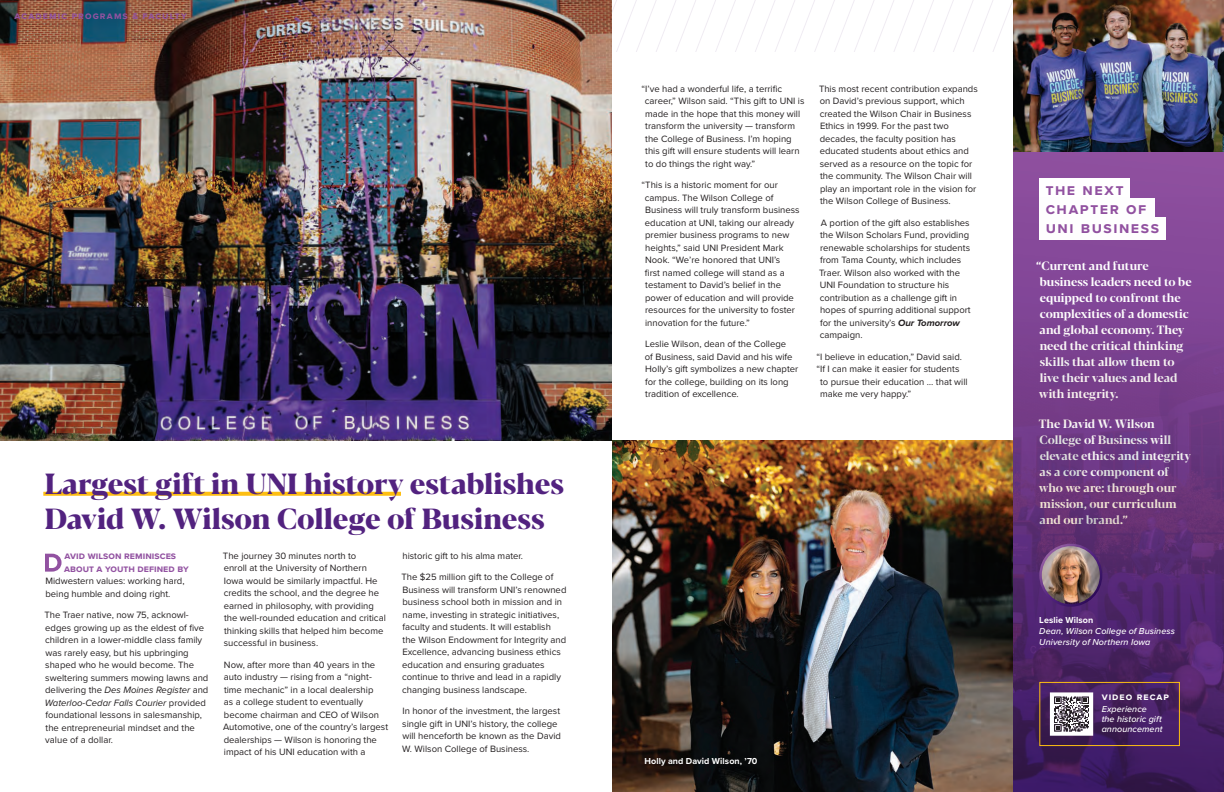
<style>
.page{position:relative;width:1224px;height:792px;background:#fff}
.page>*{position:absolute;margin:0;border:0;box-sizing:border-box;transform-origin:0 0}
.t1{font:700 expanded 29px/34.8px "Blacker Pro Dis";letter-spacing:-.005em;color:#52227f}
.t2{font:700 16px "Proxima Nova";letter-spacing:.095em;color:#9252a1}
.t3{font:700 12px/16px "Blacker Pro Dis";letter-spacing:-.005em;color:#fff}
.Paragraph{font:700 10px/12.5px "Proxima Nova";letter-spacing:.01em;color:#9252a1}
.Paragraph-2{font:700 10px "Proxima Nova";letter-spacing:.105em;color:#9252a1}
.t4{font:700 10px "Proxima Nova";letter-spacing:.1em;color:#fff}
.Paragraph-3{font:9.5px/12.5px "Proxima Nova";color:#231f20}
.t5{font:italic 500 9px/11px "Proxima Nova";letter-spacing:.01em;color:#fff}
.t6{font:700 9px "Proxima Nova";letter-spacing:.01em;color:#fff}
.s1{font-size:9px}
.s2{font-style:italic}
.s3{font-weight:700;font-style:italic}
.s4{font-weight:700;font-style:normal}
</style>
<div class="page">
<svg style="left:872px;top:0;width:141px;height:52px"></svg>
<div style="left:1013px;top:134px;width:211px;height:658px;background:#8e4f9e"></div>
<svg style="left:43px;top:492px;width:358px;height:4px"></svg>
<div style="left:1039px;top:178px;width:91px;height:22px;background:#fff"></div>
<svg style="left:45px;top:554px;width:17px;height:18px"></svg>
<img style="left:0;top:0;width:612px;height:440px">
<img style="left:612px;top:440px;width:401px;height:352px">
<img style="left:1013px;top:0;width:211px;height:152px">
<img style="left:1013px;top:198px;width:211px;height:594px">
<img style="left:1041px;top:545px;width:60px;height:60px;border-radius:30px">
<div style="left:1039px;top:544px;width:63px;height:63px;border:2px solid #fff;border-radius:50%"></div>
<div style="left:1039px;top:682px;width:141px;height:64px;border:1px solid #fdbe12"></div>
<svg style="left:1050px;top:692px;width:43px;height:44px;background:#aba6ab"></svg>
<p class="Paragraph-2" style="left:15px;top:8px;width:174px">academic programs <span class="s1">&amp;</span> faculty</p>
<p class="t1" style="left:45px;top:464px;width:521px">Largest gift in UNI history establishes<br>David W. Wilson College of Business</p>
<p class="Paragraph" style="left:64px;top:549px;width:126px">avid wilson reminisces about a youth defined by</p>
<p class="Paragraph-3" style="left:45px;top:574px;width:141px">Midwestern values: working hard, being humble and doing right.</p>
<p class="Paragraph-3" style="left:44px;top:608px;width:165px">The Traer native, now 75, acknowl&shy;edges growing up as the eldest of five children in a lower-middle class family was rarely easy, but his upbringing shaped who he would become. The sweltering summers mowing lawns and delivering the <span class="s2">Des Moines Register</span> and <span class="s2">Waterloo-Cedar Falls Courier</span> provided foundational lessons in salesmanship, the entrepreneurial mindset and the value of a dollar.</p>
<p class="Paragraph-3" style="left:223px;top:549px;width:164px">The journey 30 minutes north to<br>enroll at the University of Northern Iowa would be similarly impactful. He credits the school, and the degree he earned in philosophy, with providing the well-rounded education and critical thinking skills that helped him become successful in business.</p>
<p class="Paragraph-3" style="left:223px;top:658px;width:166px">Now, after more than 40 years in the auto industry — rising from a “night&shy;time mechanic” in a local dealership<br>as a college student to eventually become chairman and CEO of Wilson Automotive, one of the country’s largest dealerships — Wilson is honoring the impact of his UNI education with a</p>
<p class="Paragraph-3" style="left:402px;top:549px;width:122px">historic gift to his alma mater.</p>
<p class="Paragraph-3" style="left:401px;top:570px;width:167px">The $25 million gift to the College of Business will transform UNI’s renowned business school both in mission and in name, investing in strategic initiatives, faculty and students. It will establish<br>the Wilson Endowment for Integrity and Excellence, advancing business ethics education and ensuring graduates continue to thrive and lead in a rapidly changing business landscape.</p>
<p class="Paragraph-3" style="left:402px;top:704px;width:160px">In honor of the investment, the largest single gift in UNI’s history, the college will henceforth be known as the David W. Wilson College of Business.</p>
<p class="Paragraph-3" style="left:645px;top:82px;width:161px;text-indent:-3px">“I’ve had a wonderful life, a terrific career,” Wilson said. “This gift to UNI is made in the hope that this money will transform the university — transform the College of Business. I’m hoping this gift will ensure students will learn to do things the right way.”</p>
<p class="Paragraph-3" style="left:645px;top:179px;width:156px;text-indent:-3px">“This is a historic moment for our campus. The Wilson College of Business will truly transform business education at UNI, taking our already premier business programs to new heights,” said UNI President Mark Nook. “We’re honored that UNI’s<br>first named college will stand as a testament to David’s belief in the power of education and will provide resources for the university to foster innovation for the future.”</p>
<p class="Paragraph-3" style="left:645px;top:338px;width:155px">Leslie Wilson, dean of the College<br>of Business, said David and his wife Holly’s gift symbolizes a new chapter for the college, building on its long tradition of excellence.</p>
<p class="Paragraph-3" style="left:819px;top:82px;width:160px">This most recent contribution expands on David’s previous support, which created the Wilson Chair in Business Ethics in 1999. For the past two decades, the faculty position has educated students about ethics and served as a resource on the topic for the community. The Wilson Chair will play an important role in the vision for the Wilson College of Business.</p>
<p class="Paragraph-3" style="left:819px;top:216px;width:153px">A portion of the gift also establishes the Wilson Scholars Fund, providing renewable scholarships for students from Tama County, which includes<br>Traer. Wilson also worked with the<br>UNI Foundation to structure his contribution as a challenge gift in hopes of spurring additional support for the university’s <span class="s3">Our Tomorrow </span>campaign.</p>
<p class="Paragraph-3" style="left:816px;top:350px;width:147px">“I believe in education,” David said.</p>
<p class="Paragraph-3" style="left:816px;top:363px;width:145px">“If I can make it easier for students</p>
<p class="Paragraph-3" style="left:820px;top:375px;width:149px">to pursue their education … that will</p>
<p class="Paragraph-3" style="left:820px;top:388px;width:93px">make me very happy.”</p>
<p class="t6" style="left:644px;top:754px;width:115px">Holly and David Wilson, ʼ70</p>
<p class="t2" style="left:1046px;top:177px;width:79px">the next</p>
<p class="t2" style="left:1046px;top:196px;width:102px">chapter of</p>
<p class="t2" style="left:1046px;top:216px;width:115px">uni business</p>
<p class="t3" style="left:1036px;top:257px;width:157px">“Current and future business leaders need to be equipped to confront the complexities of a domestic and global economy. They need the critical thinking skills that allow them to live their values and lead with integrity.</p>
<p class="t3" style="left:1039px;top:415px;width:153px">The David W. Wilson<br>College of Business will elevate ethics and integrity as a core component of who we are: through our mission, our curriculum and our brand.”</p>
<p class="t5" style="left:1039px;top:614px;width:137px"><span class="s4">Leslie Wilson<br></span>Dean, Wilson College of Business<br>University of Northern Iowa</p>
<p class="t4" style="left:1102px;top:690px;width:69px">video recap</p>
<p class="t5" style="left:1102px;top:704px;width:62px;line-height:10px">Experience<br>the historic gift announcement</p>
</div>
